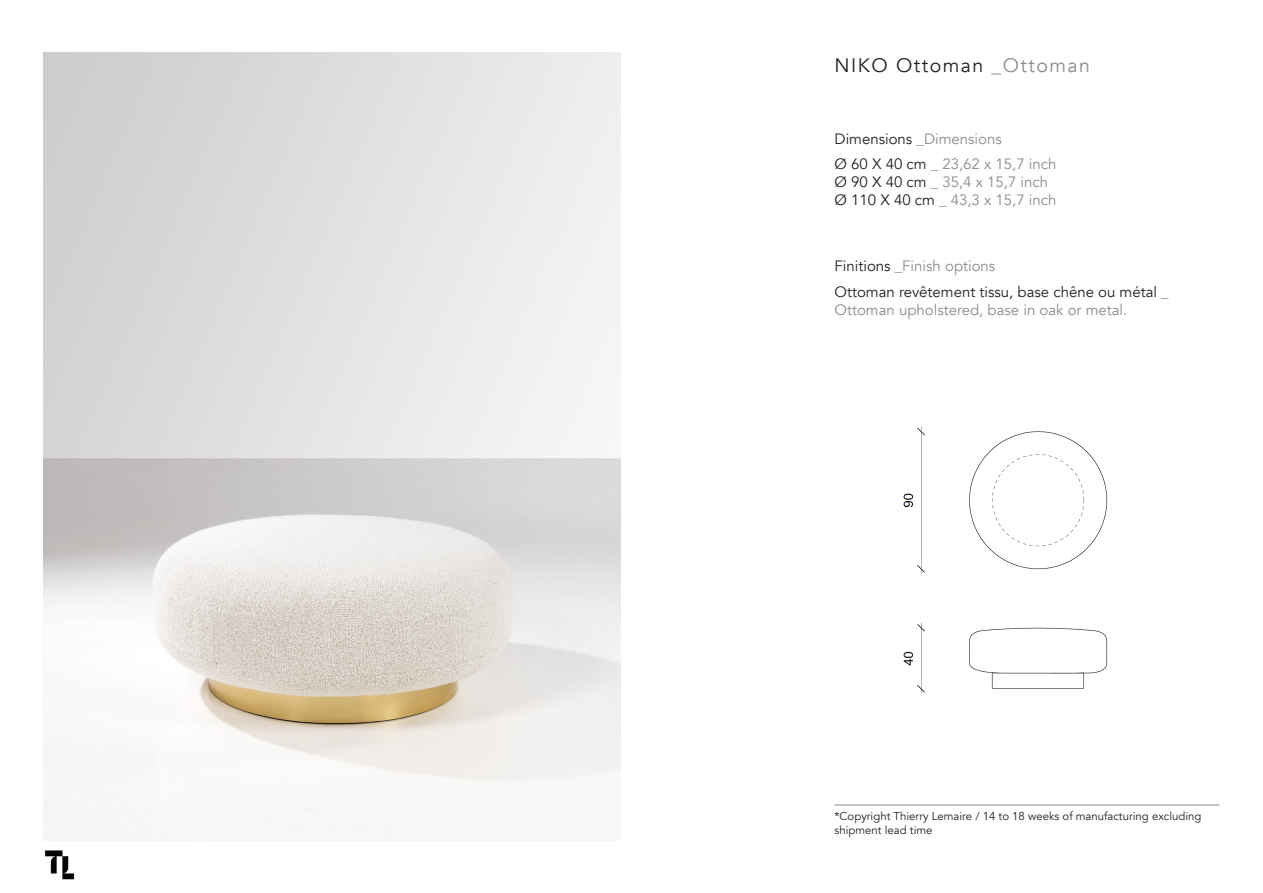
<style>
.page{position:relative;width:1263px;height:893px;background:#fff}
.page>*{position:absolute;margin:0;border:0;box-sizing:border-box;transform-origin:0 0}
.t1{font:19.5px "Avenir";letter-spacing:.075em;color:#231f20}
.t2{font:15px "Avenir";color:#8a8c8f}
.t3{font:15px/18px "Avenir";color:#231f20}
.t4{font:11.4px/13.6px "Avenir";color:#231f20}
.s1{color:#8a8c8f}
.s2{color:#231f20}
</style>
<div class="page">
<img style="left:44px;top:850px;width:31px;height:30px">
<hr style="left:834px;top:805px;width:385px;height:1px;background:#87868d">
<img style="left:44px;top:52px;width:577px;height:789px">
<img style="left:903px;top:426px;width:205px;height:268px">
<p class="t1" style="left:834px;top:53px;width:257px">NIKO Ottoman <span class="s1">_Ottoman</span></p>
<p class="t2" style="left:834px;top:130px;width:169px"><span class="s2">Dimensions</span> _Dimensions</p>
<p class="t2" style="left:834px;top:155px;width:223px"><span class="s2">Ø 60 X 40 cm</span> _ 23,62 x 15,7 inch</p>
<p class="t2" style="left:834px;top:173px;width:215px"><span class="s2">Ø 90 X 40 cm</span> _ 35,4 x 15,7 inch</p>
<p class="t2" style="left:834px;top:191px;width:223px"><span class="s2">Ø 110 X 40 cm</span> _ 43,3 x 15,7 inch</p>
<p class="t2" style="left:834px;top:257px;width:162px"><span class="s2">Finitions</span> _Finish options</p>
<p class="t3" style="left:834px;top:283px;width:336px">Ottoman revêtement tissu, base chêne ou métal <span class="s1">_<br>Ottoman upholstered, base in oak or metal.</span></p>
<p class="t4" style="left:834px;top:810px;width:368px">*Copyright Thierry Lemaire / 14 to 18 weeks of manufacturing excluding shipment lead time</p>
</div>
